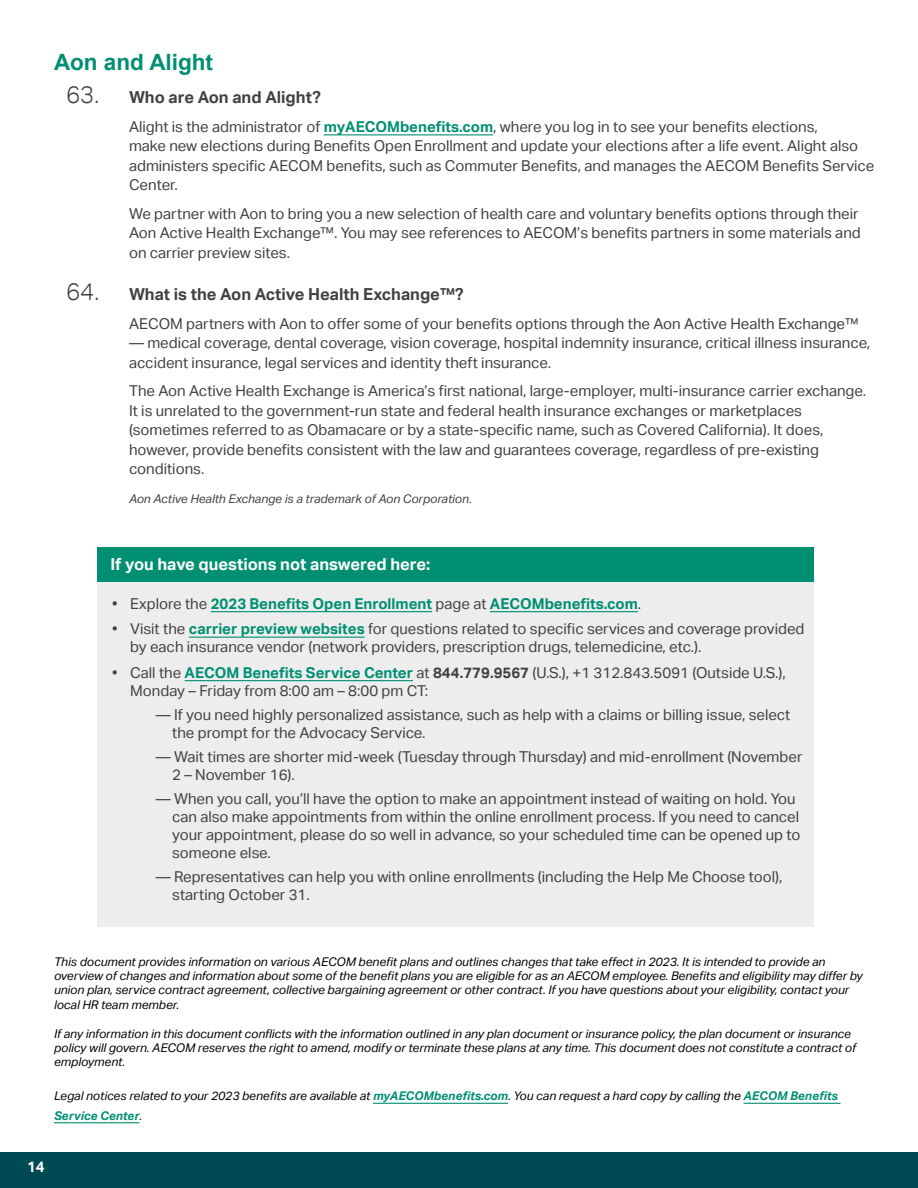
<style>
.page{position:relative;width:918px;height:1188px;background:#fff}
.page>*{position:absolute;margin:0;border:0;box-sizing:border-box;transform-origin:0 0}
.t1{font:700 22.5px "Arial";color:#008f72}
.t2{font:700 16.5px "AECOM Sans";color:#414042}
.t3{font:700 16.5px "AECOM Sans";color:#fff}
.t4{font:15px/19.5px "AECOM Sans";color:#414042}
.t5{font:700 15px "AECOM Sans";color:#008f72}
.t6{font:700 15px "AECOM Sans";color:#fff}
.t7{font:italic 12px/14.4px "AECOM Sans";color:#000}
.t8{font:italic 12px "AECOM Sans";color:#414042}
.s1{font-weight:300;font-size:24px}
.s2{font-weight:700;color:#008f72}
.s3{font-weight:400;color:#414042}
.s4{font-weight:700}
</style>
<div class="page">
<div style="left:0;top:1153px;width:918px;height:35px;background:#004b53"></div>
<div style="left:97px;top:571px;width:717px;height:356px;background:#ededee"></div>
<hr style="left:211px;top:611px;width:221px;height:1px;background:#008f72">
<hr style="left:490px;top:611px;width:148px;height:1px;background:#008f72">
<hr style="left:189px;top:637px;width:176px;height:1px;background:#008f72">
<hr style="left:185px;top:680px;width:228px;height:1px;background:#008f72">
<div style="left:97px;top:547px;width:717px;height:34px;background:#008f72"></div>
<hr style="left:324px;top:134px;width:169px;height:1px;background:#008f72">
<hr style="left:373px;top:1103px;width:135px;height:1px;background:#008f72">
<hr style="left:744px;top:1103px;width:97px;height:1px;background:#008f72">
<hr style="left:54px;top:1122px;width:85px;height:1px;background:#008f72">
<h1 class="t1" style="left:54px;top:48px;width:161px">Aon and Alight</h1>
<p class="t2" style="left:66px;top:88px;width:256px"><span class="s1">63.</span> Who are Aon and Alight?</p>
<p class="t4" style="left:129px;top:117px;width:747px">Alight is the administrator of <span class="s2">myAECOMbenefits.com</span>, where you log in to see your benefits elections,<br>make new elections during Benefits Open Enrollment and update your elections after a life event. Alight also administers specific AECOM benefits, such as Commuter Benefits, and manages the AECOM Benefits Service Center.</p>
<p class="t4" style="left:129px;top:204px;width:733px">We partner with Aon to bring you a new selection of health care and voluntary benefits options through their<br>Aon Active Health Exchange™. You may see references to AECOM’s benefits partners in some materials and on carrier preview sites.</p>
<p class="t2" style="left:66px;top:285px;width:399px"><span class="s1">64.</span> What is the Aon Active Health Exchange™?</p>
<p class="t4" style="left:129px;top:314px;width:731px">AECOM partners with Aon to offer some of your benefits options through the Aon Active Health Exchange™</p>
<p class="t4" style="left:129px;top:334px;width:743px">— medical coverage, dental coverage, vision coverage, hospital indemnity insurance, critical illness insurance, accident insurance, legal services and identity theft insurance.</p>
<p class="t4" style="left:129px;top:382px;width:739px">The Aon Active Health Exchange is America’s first national, large-employer, multi-insurance carrier exchange.<br>It is unrelated to the government-run state and federal health insurance exchanges or marketplaces (sometimes referred to as Obamacare or by a state-specific name, such as Covered California). It does, however, provide benefits consistent with the law and guarantees coverage, regardless of pre-existing conditions.</p>
<p class="t8" style="left:129px;top:492px;width:344px">Aon Active Health Exchange is a trademark of Aon Corporation.</p>
<p class="t3" style="left:110px;top:555px;width:321px">If you have questions not answered here:</p>
<p class="t5" style="left:112px;top:595px;width:531px"><span class="s3">• Explore the</span> 2023 Benefits Open Enrollment <span class="s3">page at</span> AECOMbenefits.com<span class="s3">.</span></p>
<p class="t4" style="left:130px;top:620px;width:676px;line-height:18px;text-indent:-18px">• Visit the <span class="s2">carrier preview websites</span> for questions related to specific services and coverage provided by each insurance vendor (network providers, prescription drugs, telemedicine, etc.).</p>
<p class="t4" style="left:130px;top:663px;width:657px;line-height:18px;text-indent:-18px">• Call the <span class="s2">AECOM Benefits Service Center</span> at <span class="s4">844.779.9567</span> (U.S.), +1 312.843.5091 (Outside U.S.),<br>Monday – Friday from 8:00 am – 8:00 pm CT:</p>
<p class="t4" style="left:172px;top:705px;width:620px;line-height:18px;text-indent:-16px">— If you need highly personalized assistance, such as help with a claims or billing issue, select the prompt for the Advocacy Service.</p>
<p class="t4" style="left:172px;top:747px;width:632px;line-height:18px;text-indent:-16px">— Wait times are shorter mid-week (Tuesday through Thursday) and mid-enrollment (November<br>2 – November 16).</p>
<p class="t4" style="left:172px;top:789px;width:630px;line-height:18px;text-indent:-16px">— When you call, you’ll have the option to make an appointment instead of waiting on hold. You can also make appointments from within the online enrollment process. If you need to cancel your appointment, please do so well in advance, so your scheduled time can be opened up to someone else.</p>
<p class="t4" style="left:172px;top:867px;width:612px;line-height:18px;text-indent:-16px">— Representatives can help you with online enrollments (including the Help Me Choose tool), starting October 31.</p>
<p class="t7" style="left:54px;top:954px;width:810px">This document provides information on various AECOM benefit plans and outlines changes that take effect in 2023. It is intended to provide an overview of changes and information about some of the benefit plans you are eligible for as an AECOM employee. Benefits and eligibility may differ by union plan, service contract agreement, collective bargaining agreement or other contract. If you have questions about your eligibility, contact your local HR team member.</p>
<p class="t7" style="left:54px;top:1026px;width:804px">If any information in this document conflicts with the information outlined in any plan document or insurance policy, the plan document or insurance policy will govern. AECOM reserves the right to amend, modify or terminate these plans at any time. This document does not constitute a contract of employment.</p>
<p class="t7" style="left:54px;top:1086px;width:785px;line-height:19.5px">Legal notices related to your 2023 benefits are available at <span class="s2">myAECOMbenefits.com</span>. You can request a hard copy by calling the <span class="s2">AECOM Benefits<br>Service Center</span>.</p>
<p class="t6" style="left:27px;top:1158px;width:19px">14</p>
</div>
